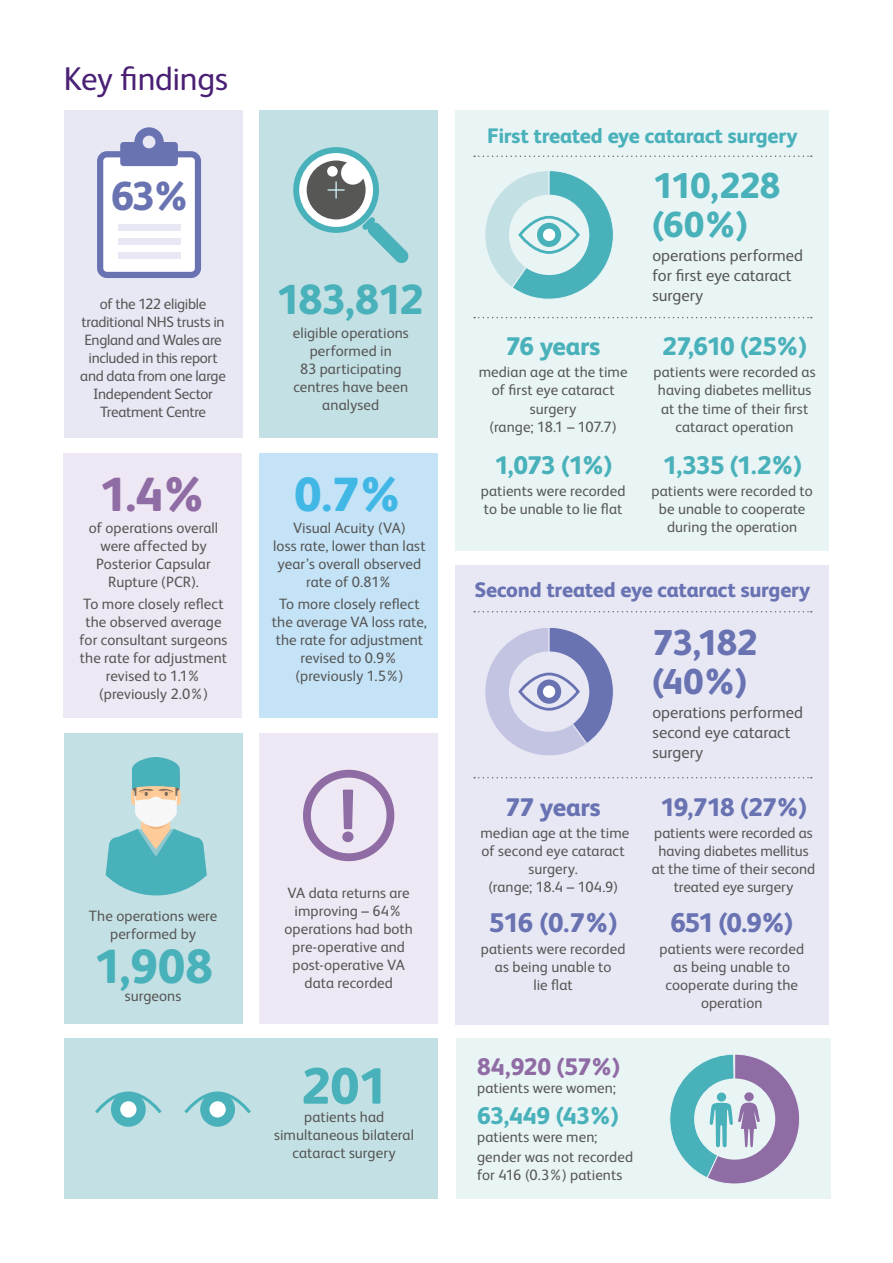
<style>
.page{position:relative;width:893px;height:1263px;background:#fff}
.page>*{position:absolute;margin:0;border:0;box-sizing:border-box;transform-origin:0 0}
.t1{font:800 74.4px "FS Albert";color:#906ca5}
.t2{font:800 51px "FS Albert";color:#49b1ba}
.t3{font:800 48px "FS Albert";color:#49b1ba}
.t4{font:800 48px "FS Albert";color:#906ca5}
.t5{font:800 48px "FS Albert";color:#41b7e6}
.t6{font:800 42px "FS Albert";letter-spacing:-.035em;color:#49b1ba}
.t7{font:800 40.2px "FS Albert";color:#6973b2}
.t8{font:800 36px/39px "FS Albert";letter-spacing:-.015em;color:#49b1ba}
.t9{font:800 36px/39px "FS Albert";letter-spacing:-.005em;color:#6973b2}
.t10{font:33px "FS Albert";letter-spacing:-.01em;color:#4a2075}
.t11{font:800 27px "FS Albert";letter-spacing:-.04em;color:#6973b2}
.t12{font:800 25.5px "FS Albert";letter-spacing:-.03em;color:#49b1ba}
.t13{font:800 25.5px "FS Albert";letter-spacing:-.03em;color:#6973b2}
.t14{font:800 24px "FS Albert";letter-spacing:-.015em;color:#906ca5}
.t15{font:800 24px "FS Albert";letter-spacing:-.01em;color:#49b1ba}
.t16{font:800 21px "FS Albert";letter-spacing:-.015em;color:#6973b2}
.t17{font:800 21px "FS Albert";letter-spacing:-.015em;color:#49b1ba}
.t18{font:16.5px/19.8px "FS Albert";color:#575756}
.t19{font:15px/18px "FS Albert";color:#575756;text-align:center}
.t20{font:15px/18px "FS Albert";letter-spacing:-.02em;color:#575756;text-align:center}
</style>
<div class="page">
<div style="left:456px;top:1038px;width:374px;height:161px;background:#e9f4f5"></div>
<svg style="left:669px;top:1054px;width:130px;height:130px"></svg>
<div style="left:717px;top:1092px;width:9px;height:9px;background:#49b1ba;border-radius:50%"></div>
<div style="left:64px;top:111px;width:178px;height:327px;background:#e8e8f5"></div>
<svg style="left:97px;top:127px;width:104px;height:151px;background:#d3d6e9"></svg>
<div style="left:118px;top:224px;width:62px;height:7px;background:#e8e8f5"></div>
<div style="left:118px;top:238px;width:62px;height:6px;background:#e8e8f5"></div>
<div style="left:118px;top:252px;width:62px;height:6px;background:#e8e8f5"></div>
<div style="left:259px;top:111px;width:179px;height:327px;background:#c3e0e4"></div>
<svg style="left:293px;top:147px;width:116px;height:116px"></svg>
<div style="left:456px;top:111px;width:373px;height:440px;background:#e9f4f5"></div>
<svg style="left:474px;top:317px;width:338px;height:1px"></svg>
<svg style="left:485px;top:171px;width:128px;height:128px"></svg>
<div style="left:509px;top:195px;width:80px;height:80px;background:#e9f4f5;border-radius:50%"></div>
<div style="left:537px;top:223px;width:24px;height:24px;background:#49b1ba;border-radius:50%"></div>
<div style="left:519px;top:216px;width:61px;height:38px;border:3px solid #49b1ba;border-radius:50%"></div>
<div style="left:543px;top:229px;width:12px;height:12px;background:#fff;border-radius:50%"></div>
<svg style="left:474px;top:156px;width:338px;height:1px"></svg>
<div style="left:456px;top:565px;width:373px;height:459px;background:#e8e8f5"></div>
<svg style="left:474px;top:777px;width:338px;height:1px"></svg>
<svg style="left:485px;top:627px;width:128px;height:129px"></svg>
<div style="left:509px;top:651px;width:80px;height:81px;background:#e8e8f5;border-radius:50%"></div>
<div style="left:537px;top:679px;width:24px;height:25px;background:#6973b2;border-radius:50%"></div>
<div style="left:519px;top:673px;width:61px;height:38px;border:3px solid #6973b2;border-radius:50%"></div>
<div style="left:543px;top:685px;width:12px;height:13px;background:#fff;border-radius:50%"></div>
<svg style="left:474px;top:611px;width:338px;height:1px"></svg>
<div style="left:64px;top:453px;width:178px;height:264px;background:#ede8f3"></div>
<div style="left:260px;top:453px;width:178px;height:264px;background:#c4e3f7"></div>
<div style="left:64px;top:733px;width:178px;height:291px;background:#c3e0e4"></div>
<div style="left:259px;top:733px;width:179px;height:291px;background:#ede8f3"></div>
<div style="left:303px;top:770px;width:91px;height:91px;border:8px solid #906ca5;border-radius:50%"></div>
<svg style="left:106px;top:757px;width:101px;height:138px"></svg>
<div style="left:64px;top:1038px;width:374px;height:161px;background:#c3e0e4"></div>
<div style="left:111px;top:1092px;width:35px;height:35px;background:#49b1ba;border-radius:50%"></div>
<div style="left:200px;top:1092px;width:35px;height:35px;background:#49b1ba;border-radius:50%"></div>
<svg style="left:95px;top:1091px;width:67px;height:24px"></svg>
<svg style="left:184px;top:1091px;width:67px;height:24px"></svg>
<div style="left:122px;top:1102px;width:13px;height:14px;background:#fff;border-radius:50%"></div>
<div style="left:120px;top:1101px;width:16px;height:16px;border:3px solid #fff;border-radius:50%"></div>
<div style="left:211px;top:1102px;width:13px;height:14px;background:#fff;border-radius:50%"></div>
<div style="left:209px;top:1101px;width:17px;height:16px;border:3px solid #fff;border-radius:50%"></div>
<h3 class="t10" style="left:64px;top:59px;width:166px">Key findings</h3>
<h3 class="t7" style="left:111px;top:173px;width:82px">63%</h3>
<p class="t20" style="left:80px;top:295px;width:147px">of the 122 eligible traditional NHS trusts in<br>England and Wales are included in this report and data from one large<br>Independent Sector<br>Treatment Centre</p>
<h3 class="t4" style="left:99px;top:466px;width:111px">1.4%</h3>
<p class="t19" style="left:96px;top:537px;width:116px">were affected by<br>Posterior Capsular<br>Rupture (PCR).</p>
<p class="t19" style="left:80px;top:595px;width:149px">To more closely reflect the observed average for consultant surgeons the rate for adjustment revised to 1.1% (previously 2.0%)</p>
<p class="t19" style="left:89px;top:519px;width:131px">of operations overall</p>
<p class="t19" style="left:89px;top:907px;width:130px">The operations were performed by</p>
<h3 class="t3" style="left:93px;top:938px;width:121px">1,908</h3>
<p class="t19" style="left:125px;top:986px;width:58px">surgeons</p>
<h3 class="t6" style="left:276px;top:275px;width:149px">183,812</h3>
<p class="t19" style="left:293px;top:324px;width:117px">eligible operations performed in<br>83 participating centres have been analysed</p>
<h3 class="t5" style="left:294px;top:466px;width:112px">0.7%</h3>
<p class="t19" style="left:273px;top:537px;width:154px">loss rate, lower than last year’s overall observed rate of 0.81%</p>
<p class="t19" style="left:272px;top:595px;width:157px">To more closely reflect the average VA loss rate, the rate for adjustment revised to 0.9% (previously 1.5%)</p>
<p class="t19" style="left:293px;top:519px;width:114px">Visual Acuity (VA)</p>
<h1 class="t1" style="left:339px;top:772px;width:19px">!</h1>
<p class="t19" style="left:284px;top:884px;width:130px">VA data returns are improving – 64% operations had both pre-operative and post-operative VA data recorded</p>
<h2 class="t2" style="left:302px;top:1056px;width:87px">201</h2>
<p class="t19" style="left:274px;top:1107px;width:141px">patients had simultaneous bilateral cataract surgery</p>
<h3 class="t17" style="left:487px;top:123px;width:312px">First treated eye cataract surgery</h3>
<h3 class="t8" style="left:652px;top:166px;width:129px">110,228 (60%)</h3>
<p class="t18" style="left:652px;top:246px;width:152px">operations performed for first eye cataract surgery</p>
<h3 class="t12" style="left:506px;top:331px;width:96px">76 years</h3>
<p class="t19" style="left:479px;top:363px;width:150px">median age at the time of first eye cataract surgery<br>(range; 18.1 – 107.7)</p>
<h3 class="t12" style="left:494px;top:450px;width:119px">1,073 (1%)</h3>
<p class="t19" style="left:481px;top:482px;width:146px;text-align:left">patients were recorded to be unable to lie flat</p>
<h3 class="t12" style="left:663px;top:331px;width:146px">27,610 (25%)</h3>
<p class="t19" style="left:654px;top:363px;width:164px">patients were recorded as having diabetes mellitus at the time of their first cataract operation</p>
<h3 class="t12" style="left:663px;top:450px;width:141px">1,335 (1.2%)</h3>
<p class="t19" style="left:652px;top:482px;width:163px">patients were recorded to be unable to cooperate during the operation</p>
<h3 class="t16" style="left:474px;top:577px;width:338px">Second treated eye cataract surgery</h3>
<h3 class="t9" style="left:652px;top:623px;width:107px">73,182 (40%)</h3>
<p class="t18" style="left:652px;top:702px;width:152px">operations performed second eye cataract surgery</p>
<h3 class="t13" style="left:506px;top:792px;width:97px">77 years</h3>
<p class="t19" style="left:480px;top:824px;width:150px">median age at the time of second eye cataract surgery.<br>(range; 18.4 – 104.9)</p>
<h3 class="t11" style="left:489px;top:907px;width:130px">516 (0.7%)</h3>
<p class="t19" style="left:481px;top:940px;width:146px">patients were recorded as being unable to<br>lie flat</p>
<h3 class="t13" style="left:660px;top:792px;width:148px">19,718 (27%)</h3>
<p class="t19" style="left:652px;top:824px;width:165px">patients were recorded as having diabetes mellitus at the time of their second treated eye surgery</p>
<h3 class="t11" style="left:670px;top:907px;width:124px">651 (0.9%)</h3>
<p class="t19" style="left:659px;top:940px;width:146px">patients were recorded as being unable to cooperate during the operation</p>
<h3 class="t14" style="left:477px;top:1052px;width:144px">84,920 (57%)</h3>
<p class="t19" style="left:477px;top:1078px;width:140px">patients were women;</p>
<h3 class="t15" style="left:477px;top:1101px;width:143px">63,449 (43%)</h3>
<p class="t19" style="left:477px;top:1126px;width:158px;line-height:20.1px;text-align:left">patients were men; gender was not recorded</p>
<p class="t19" style="left:477px;top:1165px;width:147px">for 416 (0.3%) patients</p>
</div>
